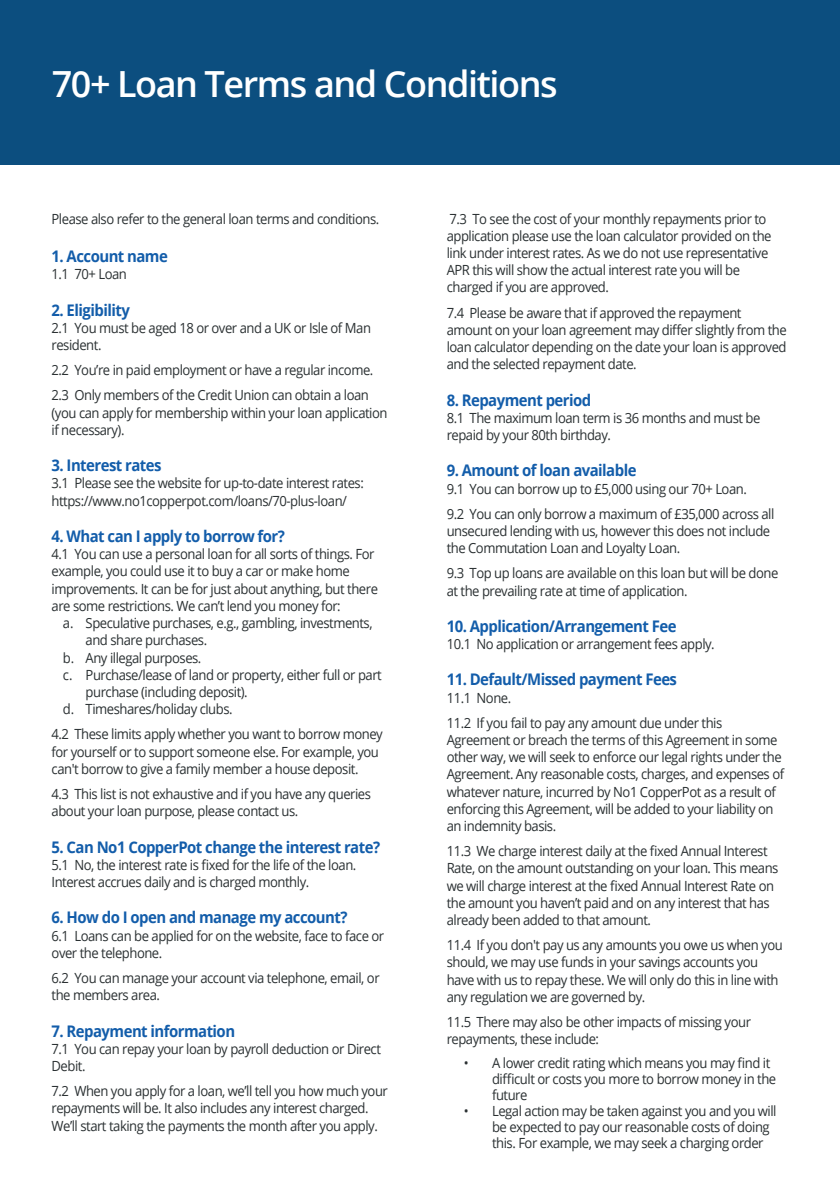
<style>
.page{position:relative;width:840px;height:1191px;background:#fff}
.page>*{position:absolute;margin:0;border:0;box-sizing:border-box;transform-origin:0 0}
.t1{font:600 36px "Open Sans";letter-spacing:-.04em;color:#fff}
.t2{font:700 16px "Open Sans";letter-spacing:-.035em;color:#135daa;scale:.93 1}
.t3{font:14px/17.2px "Open Sans";letter-spacing:-.035em;color:#2a3032;scale:.93 1}
</style>
<div class="page">
<div style="left:0;top:0;width:839px;height:165px;background:#0c4e7f"></div>
<h1 class="t1" style="left:52px;top:63px;width:507px">70+ Loan Terms and Conditions</h1>
<p class="t3" style="left:52px;top:211px;width:354px">Please also refer to the general loan terms and conditions.</p>
<p class="t2" style="left:52px;top:250px;width:126px">1. Account name</p>
<p class="t3" style="left:52px;top:267px;width:82px">1.1 70+ Loan</p>
<p class="t2" style="left:52px;top:303px;width:86px">2. Eligibility</p>
<p class="t3" style="left:52px;top:320px;width:345px">2.1 You must be aged 18 or over and a UK or Isle of Man resident.</p>
<p class="t3" style="left:52px;top:359px;width:347px;line-height:25.2px">2.2 You’re in paid employment or have a regular income.<br>2.3 Only members of the Credit Union can obtain a loan</p>
<p class="t3" style="left:52px;top:405px;width:362px">(you can apply for membership within your loan application if necessary).</p>
<p class="t2" style="left:52px;top:459px;width:120px">3. Interest rates</p>
<p class="t3" style="left:52px;top:476px;width:337px">3.1 Please see the website for up-to-date interest rates: https://www.no1copperpot.com/loans/70-plus-loan/</p>
<p class="t2" style="left:52px;top:530px;width:252px">4. What can I apply to borrow for?</p>
<p class="t3" style="left:52px;top:547px;width:352px">4.1 You can use a personal loan for all sorts of things. For example, you could use it to buy a car or make home improvements. It can be for just about anything, but there are some restrictions. We can’t lend you money for:</p>
<p class="t3" style="left:63px;top:616px;width:334px">a. Speculative purchases, e.g., gambling, investments,</p>
<p class="t3" style="left:86px;top:633px;width:132px">and share purchases.</p>
<p class="t3" style="left:63px;top:650px;width:150px">b. Any illegal purposes.</p>
<p class="t3" style="left:63px;top:667px;width:344px">c. Purchase/lease of land or property, either full or part</p>
<p class="t3" style="left:86px;top:684px;width:176px">purchase (including deposit).</p>
<p class="t3" style="left:63px;top:702px;width:184px">d. Timeshares/holiday clubs.</p>
<p class="t3" style="left:52px;top:727px;width:357px">4.2 These limits apply whether you want to borrow money for yourself or to support someone else. For example, you can't borrow to give a family member a house deposit.</p>
<p class="t3" style="left:52px;top:786px;width:345px">4.3 This list is not exhaustive and if you have any queries about your loan purpose, please contact us.</p>
<p class="t2" style="left:52px;top:840px;width:354px">5. Can No1 CopperPot change the interest rate?</p>
<p class="t3" style="left:52px;top:855px;width:329px">5.1 No, the interest rate is fixed for the life of the loan.<br>Interest accrues daily and is charged monthly.</p>
<p class="t2" style="left:52px;top:911px;width:319px">6. How do I open and manage my account?</p>
<p class="t3" style="left:52px;top:928px;width:359px">6.1 Loans can be applied for on the website, face to face or over the telephone.</p>
<p class="t3" style="left:52px;top:970px;width:354px">6.2 You can manage your account via telephone, email, or the members area.</p>
<p class="t2" style="left:52px;top:1024px;width:199px">7. Repayment information</p>
<p class="t3" style="left:52px;top:1041px;width:355px">7.1 You can repay your loan by payroll deduction or Direct<br>Debit.</p>
<p class="t3" style="left:52px;top:1084px;width:363px">7.2 When you apply for a loan, we’ll tell you how much your repayments will be. It also includes any interest charged.<br>We’ll start taking the payments the month after you apply.</p>
<p class="t3" style="left:446px;top:211px;width:350px">7.3 To see the cost of your monthly repayments prior to application please use the loan calculator provided on the link under interest rates. As we do not use representative APR this will show the actual interest rate you will be charged if you are approved.</p>
<p class="t3" style="left:446px;top:305px;width:367px">7.4 Please be aware that if approved the repayment amount on your loan agreement may differ slightly from the loan calculator depending on the date your loan is approved and the selected repayment date.</p>
<p class="t2" style="left:446px;top:393px;width:157px">8. Repayment period</p>
<p class="t3" style="left:446px;top:410px;width:339px">8.1 The maximum loan term is 36 months and must be repaid by your 80th birthday.</p>
<p class="t2" style="left:446px;top:464px;width:205px">9. Amount of loan available</p>
<p class="t3" style="left:446px;top:477px;width:354px;line-height:25.2px">9.1 You can borrow up to £5,000 using our 70+ Loan.<br>9.2 You can only borrow a maximum of £35,000 across all</p>
<p class="t3" style="left:446px;top:524px;width:349px">unsecured lending with us, however this does not include the Commutation Loan and Loyalty Loan.</p>
<p class="t3" style="left:446px;top:566px;width:358px">9.3 Top up loans are available on this loan but will be done at the prevailing rate at time of application.</p>
<p class="t2" style="left:446px;top:620px;width:248px">10. Application/Arrangement Fee</p>
<p class="t3" style="left:446px;top:637px;width:289px">10.1 No application or arrangement fees apply.</p>
<p class="t2" style="left:446px;top:673px;width:249px">11. Default/Missed payment Fees</p>
<p class="t3" style="left:446px;top:686px;width:298px;line-height:25.2px">11.1 None.<br>11.2 If you fail to pay any amount due under this</p>
<p class="t3" style="left:446px;top:732px;width:364px">Agreement or breach the terms of this Agreement in some other way, we will seek to enforce our legal rights under the Agreement. Any reasonable costs, charges, and expenses of whatever nature, incurred by No1 CopperPot as a result of enforcing this Agreement, will be added to your liability on an indemnity basis.</p>
<p class="t3" style="left:446px;top:842px;width:358px">11.3 We charge interest daily at the fixed Annual Interest Rate, on the amount outstanding on your loan. This means we will charge interest at the fixed Annual Interest Rate on the amount you haven’t paid and on any interest that has already been added to that amount.</p>
<p class="t3" style="left:446px;top:938px;width:363px">11.4 If you don't pay us any amounts you owe us when you should, we may use funds in your savings accounts you have with us to repay these. We will only do this in line with any regulation we are governed by.</p>
<p class="t3" style="left:446px;top:1014px;width:328px">11.5 There may also be other impacts of missing your repayments, these include:</p>
<p class="t3" style="left:463px;top:1056px;width:7px">ï</p>
<p class="t3" style="left:492px;top:1054px;width:307px;line-height:16px">A lower credit rating which means you may find it difficult or costs you more to borrow money in the future</p>
<p class="t3" style="left:463px;top:1104px;width:7px">ï</p>
<p class="t3" style="left:492px;top:1104px;width:307px;line-height:16px">Legal action may be taken against you and you will be expected to pay our reasonable costs of doing this. For example, we may seek a charging order</p>
</div>
